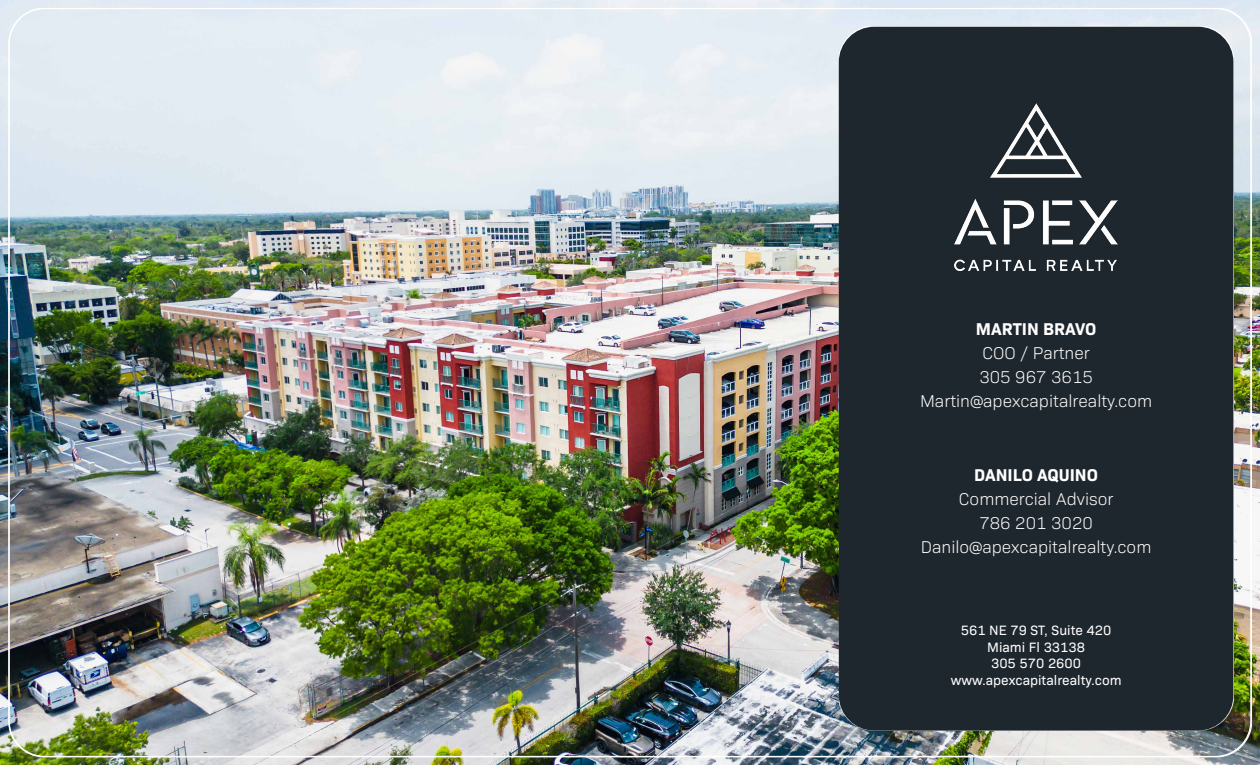
<style>
.page{position:relative;width:1260px;height:765px;background:#fff}
.page>*{position:absolute;margin:0;border:0;box-sizing:border-box;transform-origin:0 0}
.t1{font:300 17.38px/24px "Bio Sans";color:#fff;text-align:center}
.t2{font:700 17.38px "Bio Sans";color:#fff}
.t3{font:13.75px/16.5px "Bio Sans";color:#fff;text-align:center}
</style>
<div class="page">
<img style="left:0;top:0;width:1260px;height:765px">
<img style="left:8px;top:8px;width:1244px;height:749px">
<div style="left:839px;top:27px;width:394px;height:704px;background:#1f272e;border-radius:35px"></div>
<img style="left:954px;top:103px;width:164px;height:167px">
<p class="t2" style="left:976px;top:315px;width:122px">MARTIN BRAVO</p>
<p class="t1" style="left:920px;top:339px;width:234px">COO / Partner<br>305 967 3615<br>Martin@apexcapitalrealty.com</p>
<p class="t2" style="left:974px;top:462px;width:125px">DANILO AQUINO</p>
<p class="t1" style="left:921px;top:486px;width:232px">Commercial Advisor<br>786 201 3020<br>Danilo@apexcapitalrealty.com</p>
<p class="t3" style="left:951px;top:621px;width:172px">561 NE 79 ST, Suite 420<br>Miami Fl 33138<br>305 570 2600 www.apexcapitalrealty.com</p>
</div>
